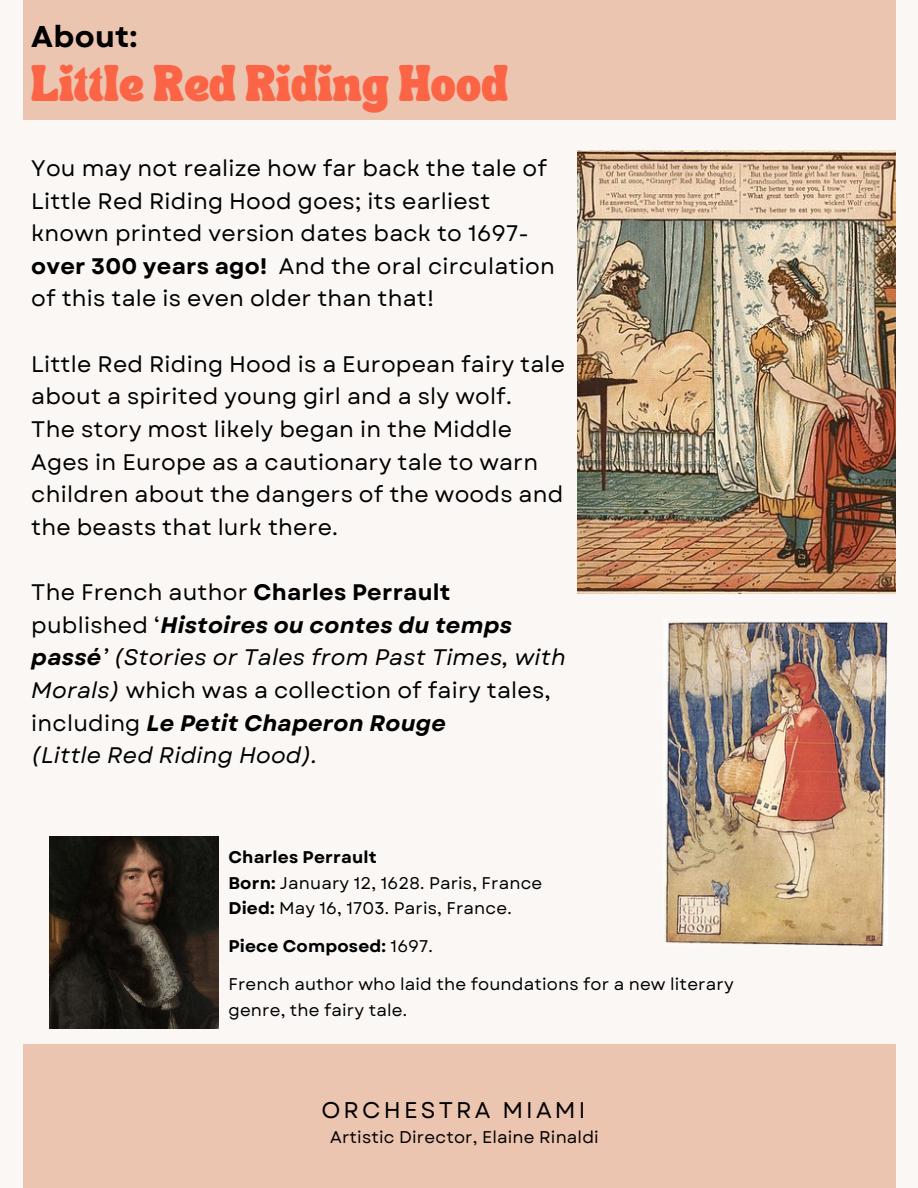
<style>
.page{position:relative;width:918px;height:1188px;background:#faf7f5}
.page>*{position:absolute;margin:0;border:0;box-sizing:border-box;transform-origin:0 0}
.t1{font:700 30px "Garet";letter-spacing:.01em;color:#000}
.t2{font:25.05px "TANSONGBIRD";letter-spacing:.01em;color:#fb6545}
.t3{font:22.65px "Garet";letter-spacing:.14em;color:#000}
.t4{font:22.5px/32.7px "Garet";letter-spacing:.01em;color:#000}
.t5{font:16.95px/25.8px "Garet";letter-spacing:.01em;color:#000}
.t6{font:700 16.95px "Garet";letter-spacing:.01em;color:#000}
.s1{font-weight:700}
.s2{font-weight:700;font-style:italic}
.s3{font-style:italic}
.s4{font-weight:400}
</style>
<div class="page">
<div style="left:23px;top:0;width:872px;height:120px;background:#ebc5b0"></div>
<div style="left:23px;top:1044px;width:872px;height:144px;background:#ebc5b0"></div>
<img style="left:50px;top:837px;width:169px;height:192px">
<img style="left:578px;top:151px;width:317px;height:443px">
<img style="left:663px;top:619px;width:224px;height:326px">
<p class="t1" style="left:31px;top:15px;width:108px">About:</p>
<p class="t2" style="left:31px;top:78px;width:478px">Little Red Riding Hood</p>
<p class="t4" style="left:31px;top:152px;width:525px">You may not realize how far back the tale of Little Red Riding Hood goes; its earliest known printed version dates back to 1697- <span class="s1">over 300 years ago!</span> And the oral circulation of this tale is even older than that!</p>
<p class="t4" style="left:31px;top:348px;width:535px">Little Red Riding Hood is a European fairy tale about a spirited young girl and a sly wolf.<br>The story most likely began in the Middle Ages in Europe as a cautionary tale to warn children about the dangers of the woods and the beasts that lurk there.</p>
<p class="t4" style="left:31px;top:576px;width:536px">The French author <span class="s1">Charles Perrault </span>published ‘<span class="s2">Histoires ou contes du temps passé</span><span class="s3">’ (Stories or Tales from Past Times, with Morals)</span> which was a collection of fairy tales, including <span class="s2">Le Petit Chaperon Rouge<br></span><span class="s3">(Little Red Riding Hood).</span></p>
<h3 class="t6" style="left:228px;top:845px;width:150px">Charles Perrault</h3>
<h3 class="t5" style="left:228px;top:870px;width:315px"><span class="s1">Born:</span> January 12, 1628. Paris, France</h3>
<p class="t5" style="left:228px;top:896px;width:285px"><span class="s1">Died:</span> May 16, 1703. Paris, France.</p>
<p class="t6" style="left:228px;top:934px;width:206px">Piece Composed: <span class="s4">1697.</span></p>
<p class="t5" style="left:228px;top:971px;width:507px">French author who laid the foundations for a new literary genre, the fairy tale.</p>
<h1 class="t3" style="left:321px;top:1093px;width:265px">ORCHESTRA MIAMI</h1>
<p class="t5" style="left:330px;top:1124px;width:270px">Artistic Director, Elaine Rinaldi</p>
</div>
